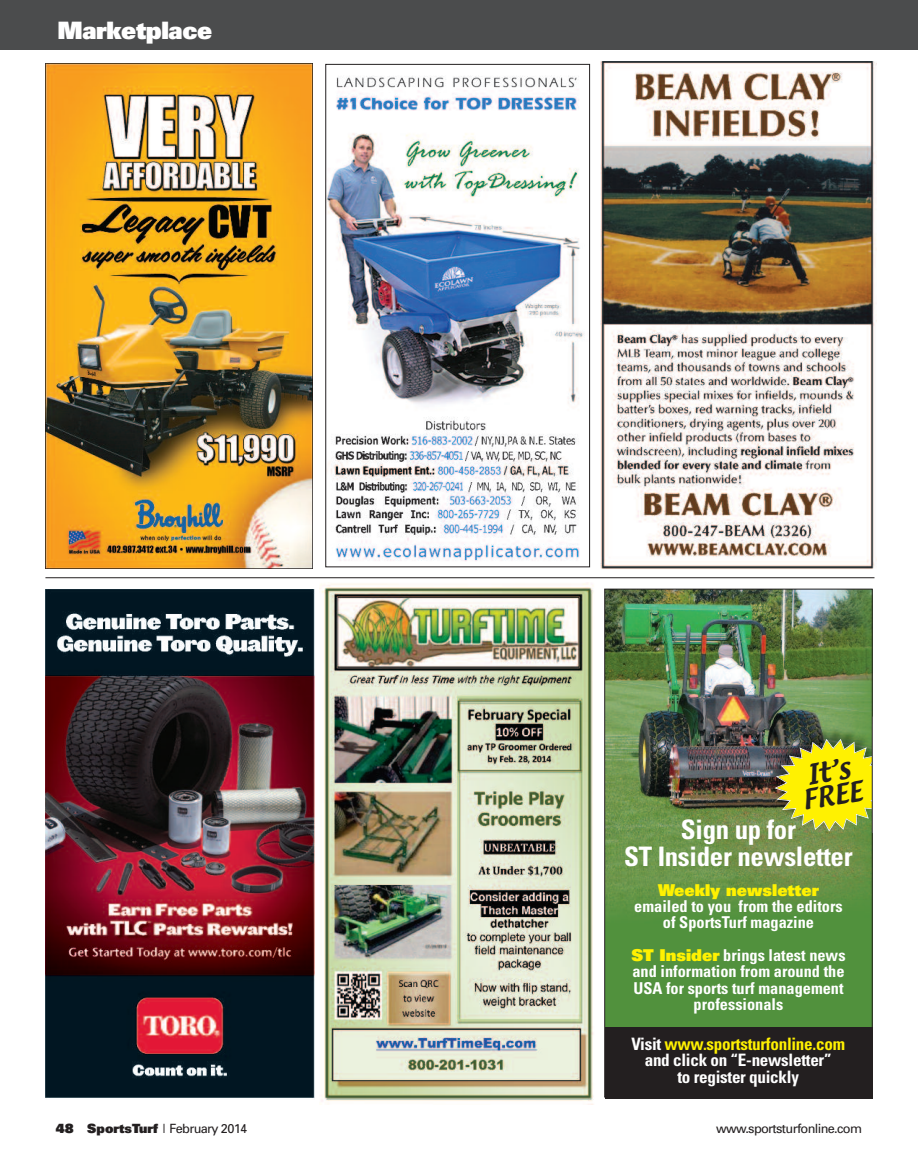
<style>
.page{position:relative;width:918px;height:1175px;background:#fff}
.page>*{position:absolute;margin:0;border:0;box-sizing:border-box;transform-origin:0 0}
.t1{font:700 condensed 26.85px/27.9px "Univers";letter-spacing:-.01em;color:#fff;text-align:center}
.t2{font:24.3px/24.5px "Textile";color:#231f20;text-align:center}
.t3{font:900 24px "Univers";letter-spacing:-.015em;color:#fff}
.t4{font:700 condensed 17.1px/17px "Univers";letter-spacing:-.015em;color:#fff;text-align:center}
.t5{font:700 condensed 16.35px/16.4px "Univers";color:#fff;text-align:center}
.t6{font:12.75px "Univers";letter-spacing:-.05em;color:#231f20}
.s1{font-weight:900;font-stretch:normal;color:#fff101}
.s2{color:#fff101}
.s3{font-weight:900}
</style>
<div class="page">
<div style="left:0;top:0;width:918px;height:50px;background:#4b4c4d"></div>
<hr style="left:45px;top:577px;width:829px;height:1px;background:#231f20">
<img style="left:46px;top:63px;width:266px;height:505px">
<img style="left:601px;top:61px;width:276px;height:508px">
<img style="left:46px;top:589px;width:269px;height:509px">
<img style="left:320px;top:583px;width:274px;height:521px">
<img style="left:327px;top:76px;width:257px;height:485px">
<div style="left:325px;top:64px;width:265px;height:503px;border:1px solid #231f20"></div>
<img style="left:606px;top:590px;width:265px;height:437px">
<div style="left:605px;top:1027px;width:268px;height:71px;background:#231f20"></div>
<img style="left:755px;top:716px;width:116px;height:125px">
<img style="left:774px;top:739px;width:97px;height:92px">
<div style="left:604px;top:588px;width:269px;height:509px;border:1px solid #231f20"></div>
<p class="t3" style="left:57px;top:22px;width:156px">Marketplace</p>
<p class="t2" style="left:797px;top:765px;width:62px;rotate:-9deg">It’s<br>FREE</p>
<p class="t1" style="left:624px;top:817px;width:230px">Sign up for<br>ST Insider newsletter</p>
<p class="t5" style="left:634px;top:883px;width:210px"><span class="s1">Weekly newsletter </span>emailed to you from the editors of SportsTurf magazine</p>
<p class="t5" style="left:631px;top:948px;width:216px"><span class="s1">ST Insider</span> brings latest news and information from around the<br>USA for sports turf management professionals</p>
<p class="t4" style="left:631px;top:1036px;width:215px">Visit <span class="s2">www.sportsturfonline.com </span>and click on “E-newsletter”<br>to register quickly</p>
<p class="t6" style="left:56px;top:1124px;width:193px"><span class="s3">48 SportsTurf</span> | February 2014</p>
<p class="t6" style="left:716px;top:1124px;width:147px">www.sportsturfonline.com</p>
</div>
